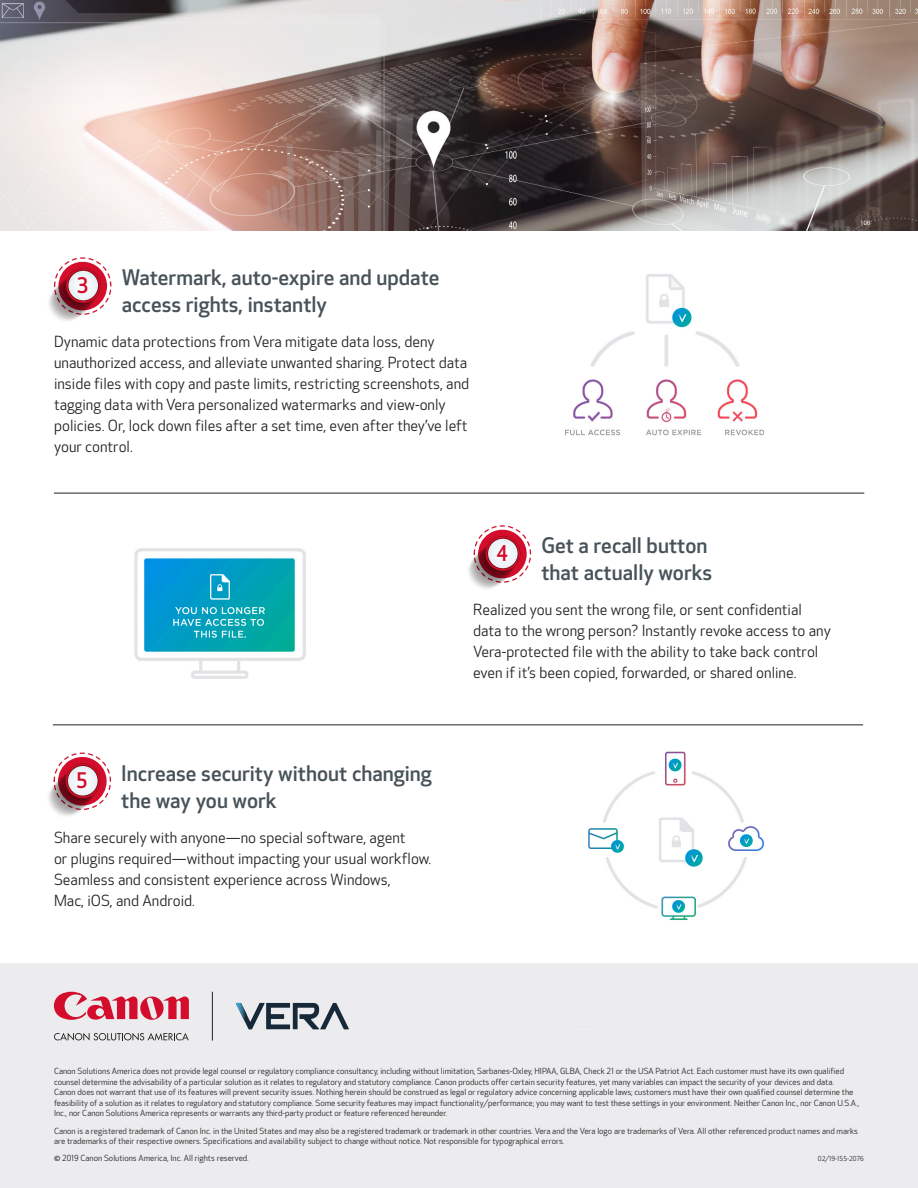
<style>
.page{position:relative;width:918px;height:1188px;background:#fff}
.page>*{position:absolute;margin:0;border:0;box-sizing:border-box;transform-origin:0 0}
._2nd_Header{font:500 21px/27px "Optic Sans 301";color:#475259}
.t1{font:500 21px "Optic Sans 301";color:#d30d2b}
.Body_Copy{font:15px/21px "Optic Sans 201";color:#231f20}
.t2{font:8.25px/10.5px "Optic Sans 201";color:#231f20}
.t3{font:6.75px "Optic Sans 201";color:#231f20}
</style>
<div class="page">
<img style="left:0;top:0;width:918px;height:230px">
<img style="left:87px;top:476px;width:263px;height:263px;border-radius:131px">
<hr style="left:53px;top:724px;width:810px;height:1px;background:#231f20">
<div style="left:0;top:963px;width:918px;height:225px;background:#ececee"></div>
<img style="left:565px;top:274px;width:198px;height:162px">
<hr style="left:54px;top:493px;width:810px;height:1px;background:#231f20">
<img style="left:588px;top:751px;width:176px;height:169px">
<svg style="left:49px;top:275px;width:47px;height:46px"></svg>
<svg style="left:50px;top:275px;width:46px;height:45px"></svg>
<svg style="left:51px;top:275px;width:45px;height:44px"></svg>
<svg style="left:51px;top:275px;width:45px;height:43px"></svg>
<div style="left:52px;top:275px;width:44px;height:43px;background:#fff;border-radius:18px"></div>
<svg style="left:52px;top:275px;width:43px;height:43px"></svg>
<svg style="left:53px;top:275px;width:42px;height:42px"></svg>
<svg style="left:53px;top:275px;width:42px;height:41px"></svg>
<svg style="left:53px;top:257px;width:59px;height:58px"></svg>
<svg style="left:68px;top:270px;width:31px;height:31px"></svg>
<svg style="left:68px;top:271px;width:30px;height:29px"></svg>
<svg style="left:470px;top:543px;width:45px;height:44px"></svg>
<svg style="left:471px;top:543px;width:44px;height:44px"></svg>
<svg style="left:471px;top:543px;width:44px;height:43px"></svg>
<svg style="left:472px;top:543px;width:43px;height:43px"></svg>
<svg style="left:472px;top:543px;width:43px;height:42px"></svg>
<svg style="left:473px;top:543px;width:42px;height:41px"></svg>
<svg style="left:473px;top:525px;width:59px;height:58px"></svg>
<svg style="left:487px;top:538px;width:31px;height:31px"></svg>
<svg style="left:488px;top:539px;width:30px;height:29px"></svg>
<svg style="left:50px;top:770px;width:45px;height:45px"></svg>
<svg style="left:51px;top:770px;width:44px;height:44px"></svg>
<svg style="left:51px;top:770px;width:44px;height:43px"></svg>
<svg style="left:52px;top:770px;width:43px;height:43px"></svg>
<svg style="left:52px;top:770px;width:43px;height:42px"></svg>
<svg style="left:53px;top:771px;width:42px;height:41px"></svg>
<svg style="left:53px;top:752px;width:58px;height:59px"></svg>
<svg style="left:67px;top:765px;width:31px;height:31px"></svg>
<svg style="left:68px;top:766px;width:30px;height:30px"></svg>
<svg style="left:236px;top:1003px;width:113px;height:26px"></svg>
<hr style="left:212px;top:992px;width:1px;height:49px;background:#231f20">
<svg style="left:54px;top:1033px;width:135px;height:8px"></svg>
<svg style="left:54px;top:992px;width:135px;height:28px"></svg>
<p class="_2nd_Header" style="left:122px;top:265px;width:319px">Watermark, auto-expire and update access rights, instantly</p>
<p class="Body_Copy" style="left:54px;top:332px;width:417px">Dynamic data protections from Vera mitigate data loss, deny unauthorized access, and alleviate unwanted sharing. Protect data inside files with copy and paste limits, restricting screenshots, and tagging data with Vera personalized watermarks and view-only policies. Or, lock down files after a set time, even after they’ve left your control.</p>
<p class="t1" style="left:77px;top:273px;width:13px">3</p>
<p class="_2nd_Header" style="left:121px;top:761px;width:312px">Increase security without changing the way you work</p>
<p class="Body_Copy" style="left:54px;top:827px;width:379px">Share securely with anyone—no special software, agent<br>or plugins required—without impacting your usual workflow.<br>Seamless and consistent experience across Windows,<br>Mac, iOS, and Android.</p>
<p class="t1" style="left:76px;top:769px;width:13px">5</p>
<p class="_2nd_Header" style="left:541px;top:533px;width:173px">Get a recall button that actually works</p>
<p class="Body_Copy" style="left:473px;top:600px;width:359px">Realized you sent the wrong file, or sent confidential data to the wrong person? Instantly revoke access to any Vera-protected file with the ability to take back control even if it’s been copied, forwarded, or shared online.</p>
<p class="t1" style="left:496px;top:541px;width:13px">4</p>
<p class="t2" style="left:54px;top:1066px;width:807px">Canon Solutions America does not provide legal counsel or regulatory compliance consultancy, including without limitation, Sarbanes-Oxley, HIPAA, GLBA, Check 21 or the USA Patriot Act. Each customer must have its own qualified counsel determine the advisability of a particular solution as it relates to regulatory and statutory compliance. Canon products offer certain security features, yet many variables can impact the security of your devices and data.<br>Canon does not warrant that use of its features will prevent security issues. Nothing herein should be construed as legal or regulatory advice concerning applicable laws; customers must have their own qualified counsel determine the feasibility of a solution as it relates to regulatory and statutory compliance. Some security features may impact functionality/performance; you may want to test these settings in your environment. Neither Canon Inc., nor Canon U.S.A., Inc., nor Canon Solutions America represents or warrants any third-party product or feature referenced hereunder.</p>
<p class="t2" style="left:54px;top:1126px;width:806px">Canon is a registered trademark of Canon Inc. in the United States and may also be a registered trademark or trademark in other countries. Vera and the Vera logo are trademarks of Vera. All other referenced product names and marks are trademarks of their respective owners. Specifications and availability subject to change without notice. Not responsible for typographical errors.</p>
<p class="t2" style="left:54px;top:1153px;width:196px">© 2019 Canon Solutions America, Inc. All rights reserved.</p>
<p class="t3" style="left:818px;top:1155px;width:48px">02/19-155-2076</p>
</div>
